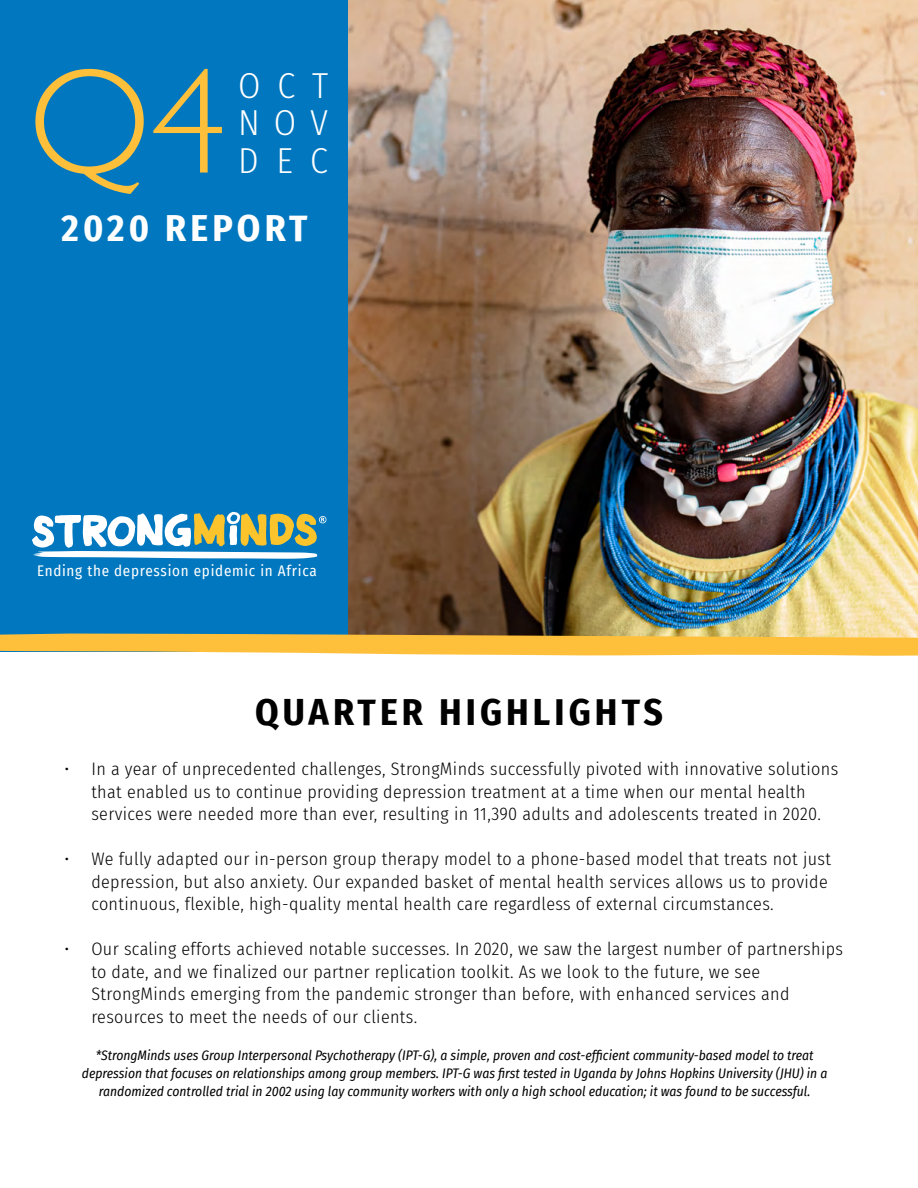
<style>
.page{position:relative;width:918px;height:1188px;background:#fff}
.page>*{position:absolute;margin:0;border:0;box-sizing:border-box;transform-origin:0 0}
.t1{font:300 150px "Gill Sans";color:#febf3b}
.t2{font:700 37.5px "Fira Sans Condensed";letter-spacing:.11em;color:#000}
.t3{font:700 37.5px "Fira Sans Condensed";letter-spacing:.11em;color:#fff}
.t4{font:300 36px/37.5px "Fira Sans Condensed";letter-spacing:.465em;color:#fff;text-align:justify}
.t5{font:300 18px/22.5px "Fira Sans Condensed";letter-spacing:.02em;color:#000}
.t6{font:15px "Fira Sans Condensed";letter-spacing:.05em;color:#fff}
.t7{font:italic 13.5px/18px "Fira Sans Condensed";color:#000;text-align:center}
</style>
<div class="page">
<img style="left:348px;top:0;width:570px;height:634px">
<div style="left:0;top:0;width:348px;height:652px;background:#0077be"></div>
<svg style="left:0;top:634px;width:918px;height:22px;background:#f7c352"></svg>
<svg style="left:32px;top:512px;width:294px;height:47px"></svg>
<h1 class="t1" style="left:28px;top:5px;width:200px">Q4</h1>
<h3 class="t4" style="left:238px;top:66px;width:91px">OCT NOV DEC</h3>
<h2 class="t3" style="left:62px;top:197px;width:247px">2020 REPORT</h2>
<p class="t6" style="left:37px;top:559px;width:281px">Ending the depression epidemic in Africa</p>
<h2 class="t2" style="left:255px;top:681px;width:409px">QUARTER HIGHLIGHTS</h2>
<p class="t5" style="left:64px;top:758px;width:775px;text-align:center">• In a year of unprecedented challenges, StrongMinds successfully pivoted with innovative solutions that enabled us to continue providing depression treatment at a time when our mental health services were needed more than ever, resulting in 11,390 adults and adolescents treated in 2020.</p>
<p class="t5" style="left:91px;top:848px;width:741px;text-indent:-27px">• We fully adapted our in-person group therapy model to a phone-based model that treats not just depression, but also anxiety. Our expanded basket of mental health services allows us to provide continuous, flexible, high-quality mental health care regardless of external circumstances.</p>
<p class="t5" style="left:91px;top:938px;width:753px;text-indent:-27px">• Our scaling efforts achieved notable successes. In 2020, we saw the largest number of partnerships to date, and we finalized our partner replication toolkit. As we look to the future, we see StrongMinds emerging from the pandemic stronger than before, with enhanced services and resources to meet the needs of our clients.</p>
<p class="t7" style="left:82px;top:1046px;width:747px">*StrongMinds uses Group Interpersonal Psychotherapy (IPT-G), a simple, proven and cost-efficient community-based model to treat depression that focuses on relationships among group members. IPT-G was first tested in Uganda by Johns Hopkins University (JHU) in a randomized controlled trial in 2002 using lay community workers with only a high school education; it was found to be successful.</p>
</div>
